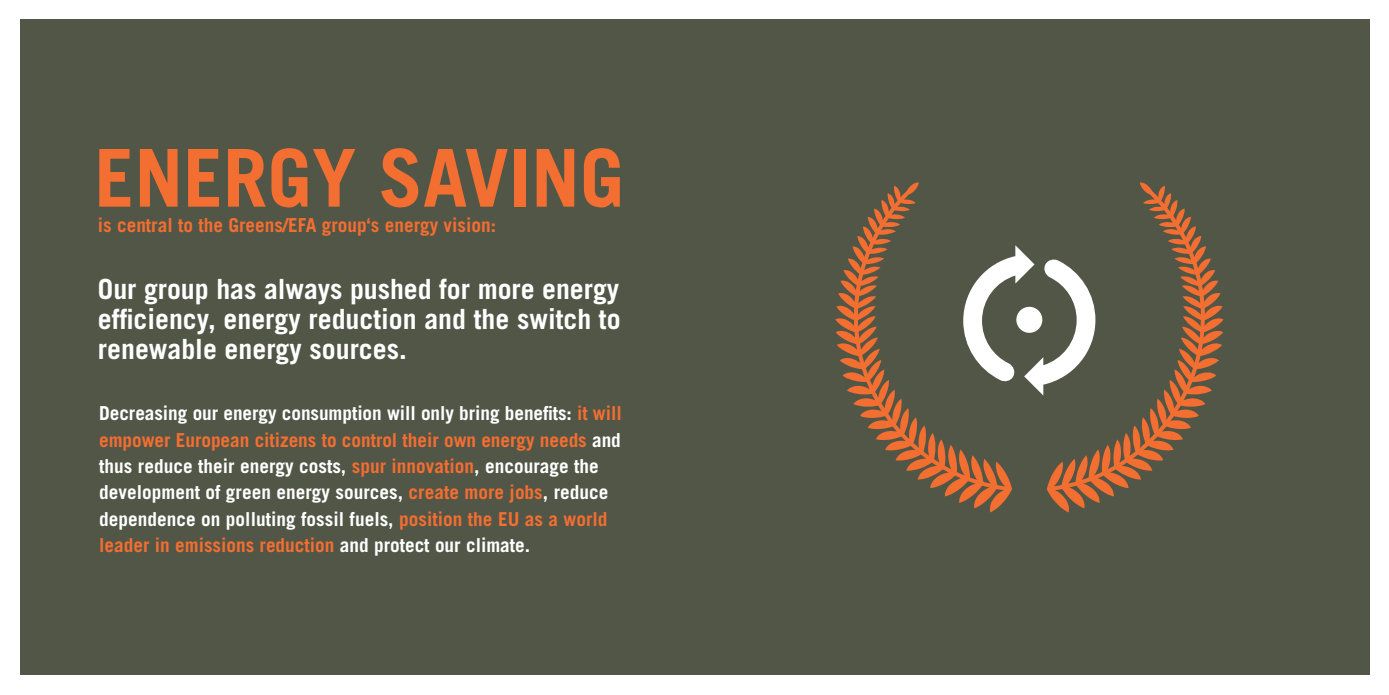
<style>
.page{position:relative;width:1389px;height:695px;background:#fff}
.page>*{position:absolute;margin:0;border:0;box-sizing:border-box;transform-origin:0 0}
.t1{font:700 79.98px "Trade Gothic";color:#f36e31}
.t2{font:700 27.82px/29.9px "Trade Gothic";color:#fff;text-align:justify}
.t3{font:700 19.25px/26.2px "Trade Gothic";color:#fff}
.t4{font:700 19.25px "Trade Gothic";color:#f36e31}
.s1{color:#f36e31}
</style>
<div class="page">
<div style="left:20px;top:20px;width:1349px;height:655px;background:#525647"></div>
<svg style="left:835px;top:182px;width:177px;height:330px"></svg>
<svg style="left:1047px;top:182px;width:176px;height:330px"></svg>
<svg style="left:963px;top:245px;width:132px;height:150px"></svg>
<div style="left:1016px;top:307px;width:26px;height:26px;background:#fff;border-radius:50%"></div>
<h1 class="t1" style="left:94px;top:129px;width:531px">Energy saving</h1>
<p class="t4" style="left:98px;top:213px;width:201px">is central to the Greens/EFA</p>
<p class="t4" style="left:322px;top:213px;width:176px">group‘s energy vision:</p>
<h2 class="t2" style="left:98px;top:273px;width:524px">Our group has always pushed for more energy efficiency, energy reduction and the switch to renewable energy sources.</h2>
<p class="t3" style="left:99px;top:400px;width:524px">Decreasing our energy consumption will only bring benefits: <span class="s1">it will empower European citizens to control their own energy needs</span> and thus reduce their energy costs, <span class="s1">spur innovation</span>, encourage the development of green energy sources, <span class="s1">create more jobs</span>, reduce dependence on polluting fossil fuels, <span class="s1">position the EU as a world leader in emissions reduction</span> and protect our climate.</p>
</div>
